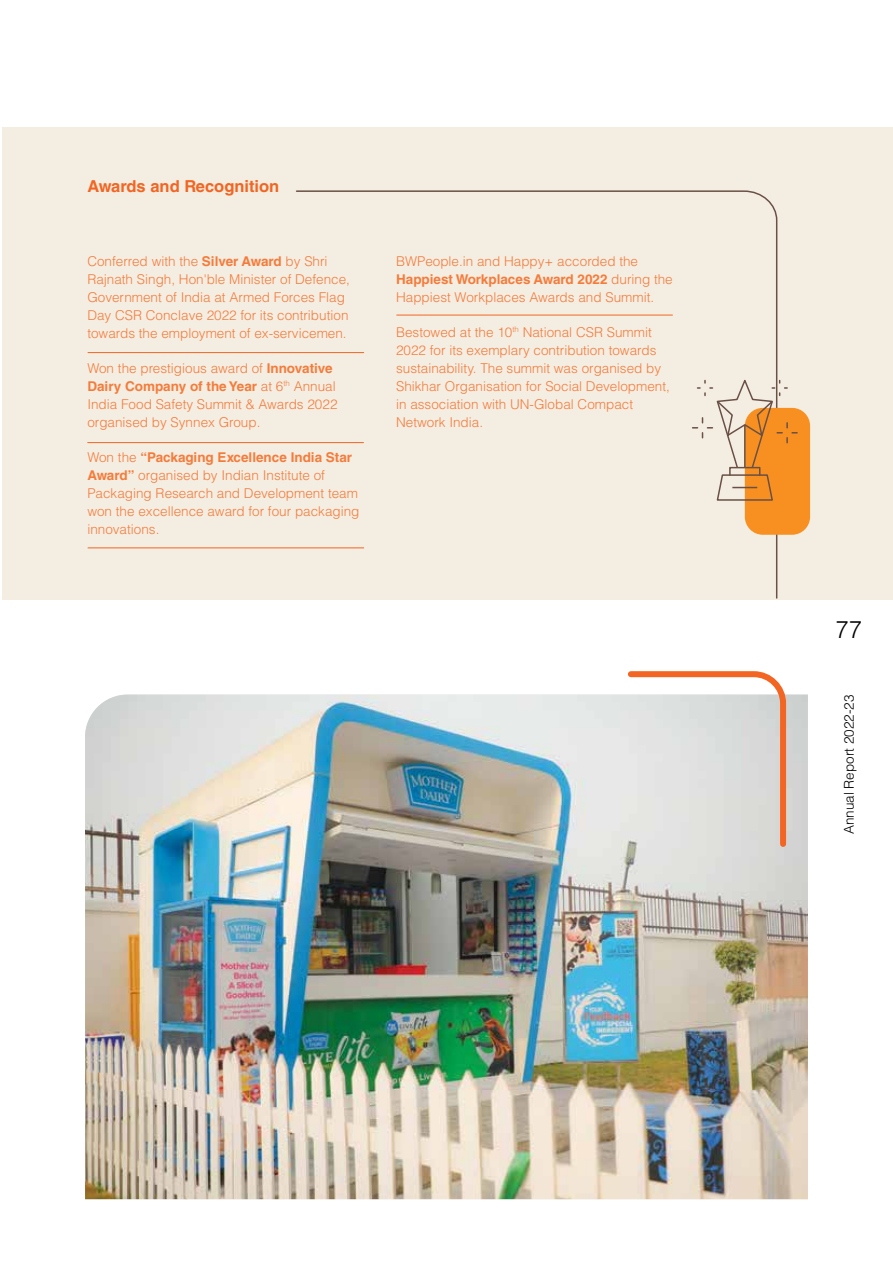
<style>
.page{position:relative;width:893px;height:1263px;background:#fff}
.page>*{position:absolute;margin:0;border:0;box-sizing:border-box;transform-origin:0 0}
.t1{font:300 24px "Helvetica LT Std";color:#000}
.t2{font:700 16.5px "Helvetica LT Std";color:#f26522}
.t3{font:300 13.5px/18px "Helvetica LT Std";color:#f47c3b}
.t4{font:300 13.5px "Helvetica LT Std";color:#000}
.s1{font-weight:700}
</style>
<div class="page">
<div style="left:3px;top:128px;width:890px;height:472px;background:#f4ede2"></div>
<svg style="left:295px;top:190px;width:483px;height:409px"></svg>
<div style="left:745px;top:408px;width:65px;height:127px;background:#f79021;border-radius:18px"></div>
<svg style="left:693px;top:379px;width:104px;height:123px"></svg>
<div style="left:729px;top:467px;width:31px;height:9px;border:2px solid #6a5045"></div>
<hr style="left:88px;top:352px;width:276px;height:1px;background:#f26522">
<hr style="left:88px;top:547px;width:276px;height:1px;background:#f26522">
<hr style="left:87px;top:442px;width:277px;height:1px;background:#f26522">
<hr style="left:396px;top:315px;width:277px;height:1px;background:#f26522">
<img style="left:85px;top:694px;width:723px;height:505px">
<svg style="left:625px;top:671px;width:164px;height:179px;background:#e1d9d4"></svg>
<p class="t2" style="left:87px;top:176px;width:193px">Awards and Recognition</p>
<p class="t3" style="left:87px;top:252px;width:264px">Conferred with the <span class="s1">Silver Award</span> by Shri Rajnath Singh, Hon'ble Minister of Defence, Government of India at Armed Forces Flag Day CSR Conclave 2022 for its contribution towards the employment of ex-servicemen.</p>
<p class="t3" style="left:87px;top:359px;width:252px">Won the prestigious award of <span class="s1">Innovative Dairy Company of the Year</span> at 6<sup>th</sup> Annual India Food Safety Summit &amp; Awards 2022 organised by Synnex Group.</p>
<p class="t3" style="left:87px;top:448px;width:274px">Won the <span class="s1">“Packaging Excellence India Star Award”</span> organised by Indian Institute of Packaging Research and Development team won the excellence award for four packaging innovations.</p>
<p class="t3" style="left:396px;top:252px;width:278px">BWPeople.in and Happy+ accorded the<br><span class="s1">Happiest Workplaces Award 2022</span> during the<br>Happiest Workplaces Awards and Summit.</p>
<p class="t3" style="left:396px;top:323px;width:275px">Bestowed at the 10<sup>th</sup> National CSR Summit 2022 for its exemplary contribution towards sustainability. The summit was organised by Shikhar Organisation for Social Development, in association with UN-Global Compact Network India.</p>
<h1 class="t1" style="left:836px;top:614px;width:28px">77</h1>
<p class="t4" style="left:840px;top:834px;width:141px;rotate:-90deg">Annual Report 2022-23</p>
</div>
